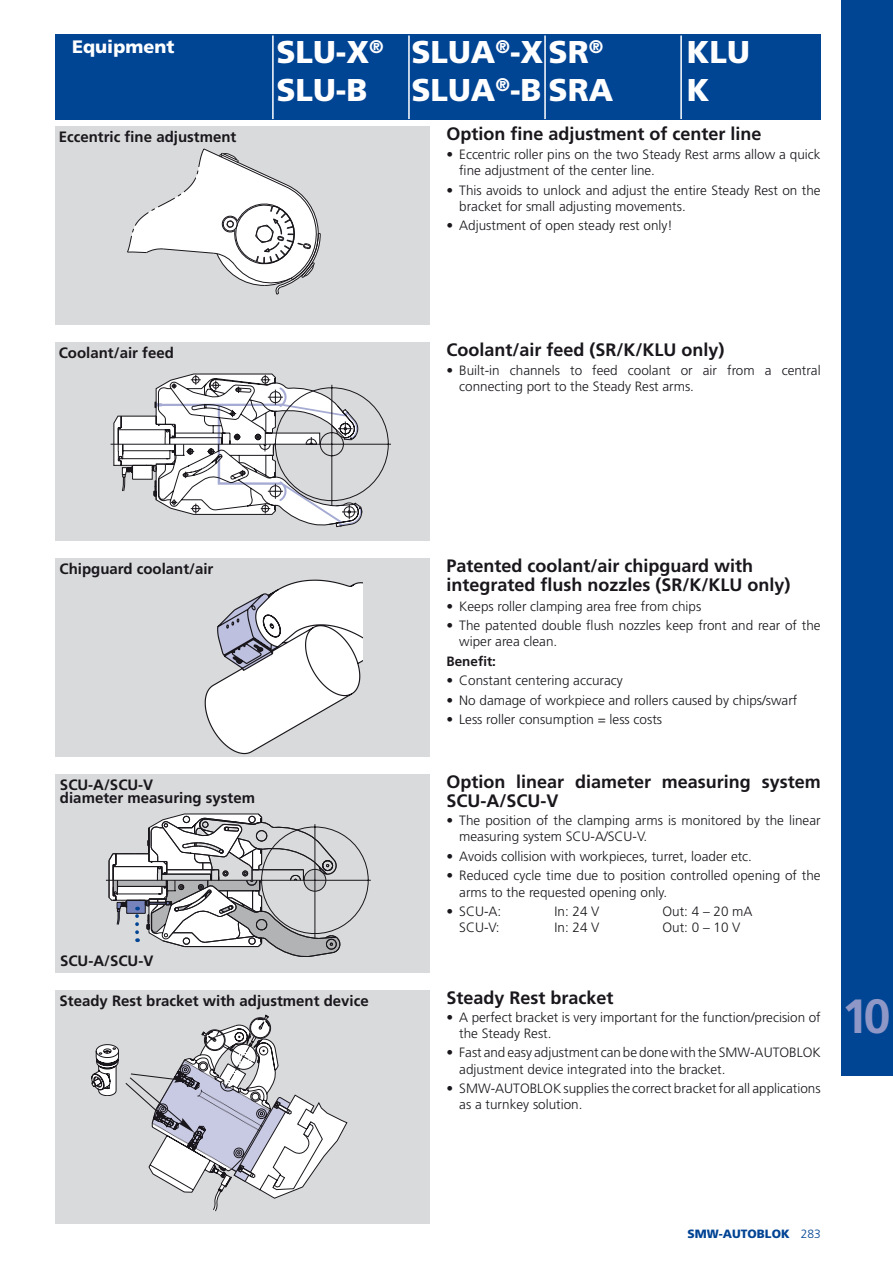
<style>
.page{position:relative;width:893px;height:1263px;background:#fff}
.page>*{position:absolute;margin:0;border:0;box-sizing:border-box;transform-origin:0 0}
.t1{font:700 48px "Frutiger";color:#8f97c7}
.t2{font:900 31.5px/37.8px "Frutiger";color:#fff}
.t3{font:700 18px/19.5px "Frutiger";color:#1a171c}
.t4{font:900 18px "Frutiger";color:#fff}
.t5{font:700 15px/13.5px "Frutiger";color:#1a171c}
.t6{font:300 13.5px/16.2px "Frutiger";color:#1a171c}
.t7{font:700 13.5px "Frutiger";color:#1a171c}
.t8{font:900 12px "Frutiger";color:#004494}
.s1{font-weight:300}
</style>
<div class="page">
<div style="left:55px;top:34px;width:766px;height:85px;background:#004494"></div>
<hr style="left:544px;top:36px;width:2px;height:83px;background:#fff">
<hr style="left:408px;top:36px;width:2px;height:83px;background:#fff">
<hr style="left:272px;top:36px;width:2px;height:83px;background:#fff">
<hr style="left:680px;top:36px;width:2px;height:83px;background:#fff">
<div style="left:842px;top:0;width:51px;height:1076px;background:#004494"></div>
<div style="left:55px;top:342px;width:374px;height:198px;background:#d9dadb"></div>
<svg style="left:111px;top:373px;width:280px;height:154px"></svg>
<div style="left:55px;top:558px;width:374px;height:198px;background:#d9dadb"></div>
<div style="left:55px;top:774px;width:374px;height:198px;background:#d9dadb"></div>
<div style="left:55px;top:990px;width:374px;height:234px;background:#d9dadb"></div>
<svg style="left:92px;top:1044px;width:27px;height:52px"></svg>
<svg style="left:106px;top:814px;width:265px;height:143px"></svg>
<svg style="left:125px;top:1014px;width:222px;height:197px"></svg>
<svg style="left:205px;top:580px;width:158px;height:174px"></svg>
<div style="left:55px;top:126px;width:374px;height:198px;background:#d9dadb"></div>
<svg style="left:127px;top:148px;width:194px;height:147px"></svg>
<h3 class="t4" style="left:72px;top:35px;width:104px">Equipment</h3>
<h2 class="t2" style="left:411px;top:33px;width:203px">SLUA<sup>®</sup>-X SR<sup>®<br></sup>SLUA<sup>®</sup>-B SRA</h2>
<h2 class="t2" style="left:276px;top:33px;width:109px">SLU-X<sup>®<br></sup>SLU-B</h2>
<h2 class="t2" style="left:687px;top:33px;width:64px">KLU<br>K</h2>
<p class="t5" style="left:59px;top:130px;width:179px">Eccentric fine adjustment</p>
<p class="t5" style="left:59px;top:346px;width:117px">Coolant/air feed</p>
<h3 class="t3" style="left:446px;top:124px;width:317px">Option fine adjustment of center line</h3>
<p class="t6" style="left:459px;top:146px;width:363px;text-indent:-13px">• Eccentric roller pins on the two Steady Rest arms allow a quick fine adjustment of the center line.</p>
<p class="t6" style="left:459px;top:182px;width:363px;text-indent:-13px">• This avoids to unlock and adjust the entire Steady Rest on the bracket for small adjusting movements.</p>
<p class="t6" style="left:446px;top:218px;width:228px">• Adjustment of open steady rest only!</p>
<h3 class="t3" style="left:446px;top:340px;width:280px">Coolant/air feed (SR/K/KLU only)</h3>
<p class="t6" style="left:459px;top:362px;width:363px;text-indent:-13px">• Built-in channels to feed coolant or air from a central connecting port to the Steady Rest arms.</p>
<p class="t5" style="left:60px;top:562px;width:155px">Chipguard coolant/air</p>
<h3 class="t3" style="left:446px;top:556px;width:346px">Patented coolant/air chipguard with integrated flush nozzles (SR/K/KLU only)</h3>
<p class="t6" style="left:446px;top:598px;width:256px">• Keeps roller clamping area free from chips</p>
<p class="t6" style="left:459px;top:617px;width:363px;text-indent:-13px">• The patented double flush nozzles keep front and rear of the wiper area clean.</p>
<p class="t7" style="left:446px;top:653px;width:51px">Benefit:</p>
<p class="t6" style="left:446px;top:673px;width:178px">• Constant centering accuracy</p>
<p class="t6" style="left:446px;top:692px;width:352px">• No damage of workpiece and rollers caused by chips/swarf</p>
<p class="t6" style="left:446px;top:712px;width:217px">• Less roller consumption = less costs</p>
<p class="t5" style="left:60px;top:778px;width:197px">SCU-A/SCU-V<br>diameter measuring system</p>
<h3 class="t3" style="left:446px;top:772px;width:376px">Option linear diameter measuring system<br>SCU-A/SCU-V</h3>
<p class="t6" style="left:459px;top:812px;width:363px;text-indent:-13px">• The position of the clamping arms is monitored by the linear measuring system SCU-A/SCU-V.</p>
<p class="t6" style="left:446px;top:848px;width:307px">• Avoids collision with workpieces, turret, loader etc.</p>
<p class="t6" style="left:459px;top:868px;width:363px;text-indent:-13px">• Reduced cycle time due to position controlled opening of the arms to the requested opening only.</p>
<p class="t6" style="left:446px;top:903px;width:56px">• SCU-A:</p>
<p class="t6" style="left:554px;top:903px;width:47px">In: 24 V</p>
<p class="t6" style="left:662px;top:903px;width:92px">Out: 4 – 20 mA</p>
<p class="t6" style="left:459px;top:920px;width:42px">SCU-V:</p>
<p class="t6" style="left:554px;top:920px;width:47px">In: 24 V</p>
<p class="t6" style="left:662px;top:920px;width:80px">Out: 0 – 10 V</p>
<p class="t5" style="left:60px;top:954px;width:95px">SCU-A/SCU-V</p>
<p class="t5" style="left:60px;top:994px;width:311px">Steady Rest bracket with adjustment device</p>
<h3 class="t3" style="left:446px;top:988px;width:169px">Steady Rest bracket</h3>
<p class="t6" style="left:459px;top:1009px;width:363px;text-indent:-13px">• A perfect bracket is very important for the function/precision of the Steady Rest.</p>
<p class="t6" style="left:459px;top:1045px;width:363px;text-indent:-13px">• Fast and easy adjustment can be done with the SMW-AUTOBLOK adjustment device integrated into the bracket.</p>
<p class="t6" style="left:459px;top:1080px;width:363px;text-indent:-13px">• SMW-AUTOBLOK supplies the correct bracket for all applications as a turnkey solution.</p>
<h1 class="t1" style="left:842px;top:988px;width:50px">10</h1>
<p class="t8" style="left:688px;top:1227px;width:135px">SMW-AUTOBLOK <span class="s1">283</span></p>
</div>
